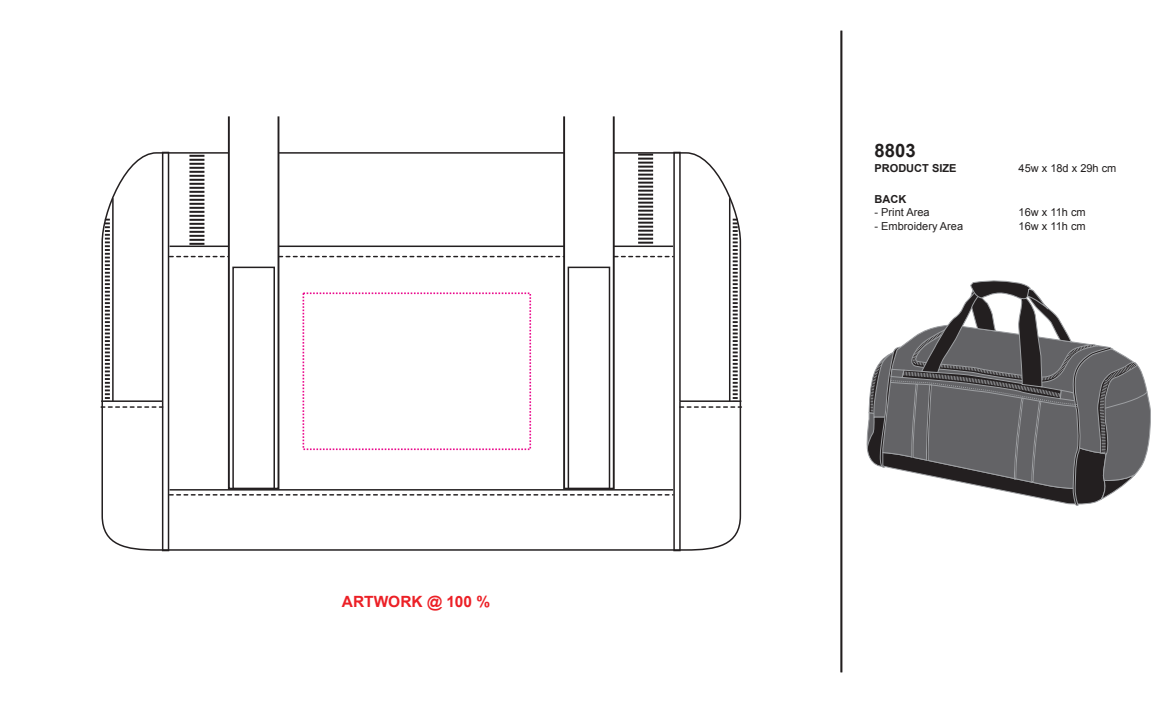
<style>
.page{position:relative;width:1176px;height:703px;background:#fff}
.page>*{position:absolute;margin:0;border:0;box-sizing:border-box;transform-origin:0 0}
.t1{font:700 18.5px "Arial";color:#211e1e}
.t2{font:700 15.45px "Arial";color:#ec2026}
.t3{font:11px "Arial";color:#211e1e}
.t4{font:700 11px "Arial";color:#211e1e}
</style>
<div class="page">
<hr style="left:840px;top:31px;width:2px;height:641px;background:#211e1e">
<svg style="left:101px;top:151px;width:640px;height:400px"></svg>
<hr style="left:169px;top:245px;width:504px;height:2px;background:#231f20">
<svg style="left:169px;top:256px;width:504px;height:1px"></svg>
<div style="left:228px;top:115px;width:51px;height:374px;background:#fff;border:2px solid #231f20"></div>
<div style="left:232px;top:266px;width:43px;height:223px;border:2px solid #231f20"></div>
<div style="left:563px;top:115px;width:51px;height:374px;background:#fff;border:2px solid #231f20"></div>
<div style="left:567px;top:266px;width:43px;height:223px;border:2px solid #231f20"></div>
<svg style="left:638px;top:154px;width:15px;height:90px"></svg>
<svg style="left:189px;top:155px;width:15px;height:91px"></svg>
<svg style="left:866px;top:280px;width:285px;height:226px"></svg>
<h2 class="t2" style="left:342px;top:591px;width:150px">ARTWORK @ 100 %</h2>
<h1 class="t1" style="left:874px;top:138px;width:43px">8803</h1>
<p class="t4" style="left:874px;top:161px;width:83px">PRODUCT SIZE</p>
<p class="t3" style="left:1018px;top:161px;width:99px">45w x 18d x 29h cm</p>
<p class="t4" style="left:874px;top:192px;width:33px">BACK</p>
<p class="t3" style="left:874px;top:205px;width:57px">- Print Area</p>
<p class="t3" style="left:1018px;top:205px;width:69px">16w x 11h cm</p>
<p class="t3" style="left:874px;top:218px;width:90px">- Embroidery Area</p>
<p class="t3" style="left:1018px;top:218px;width:69px">16w x 11h cm</p>
</div>
